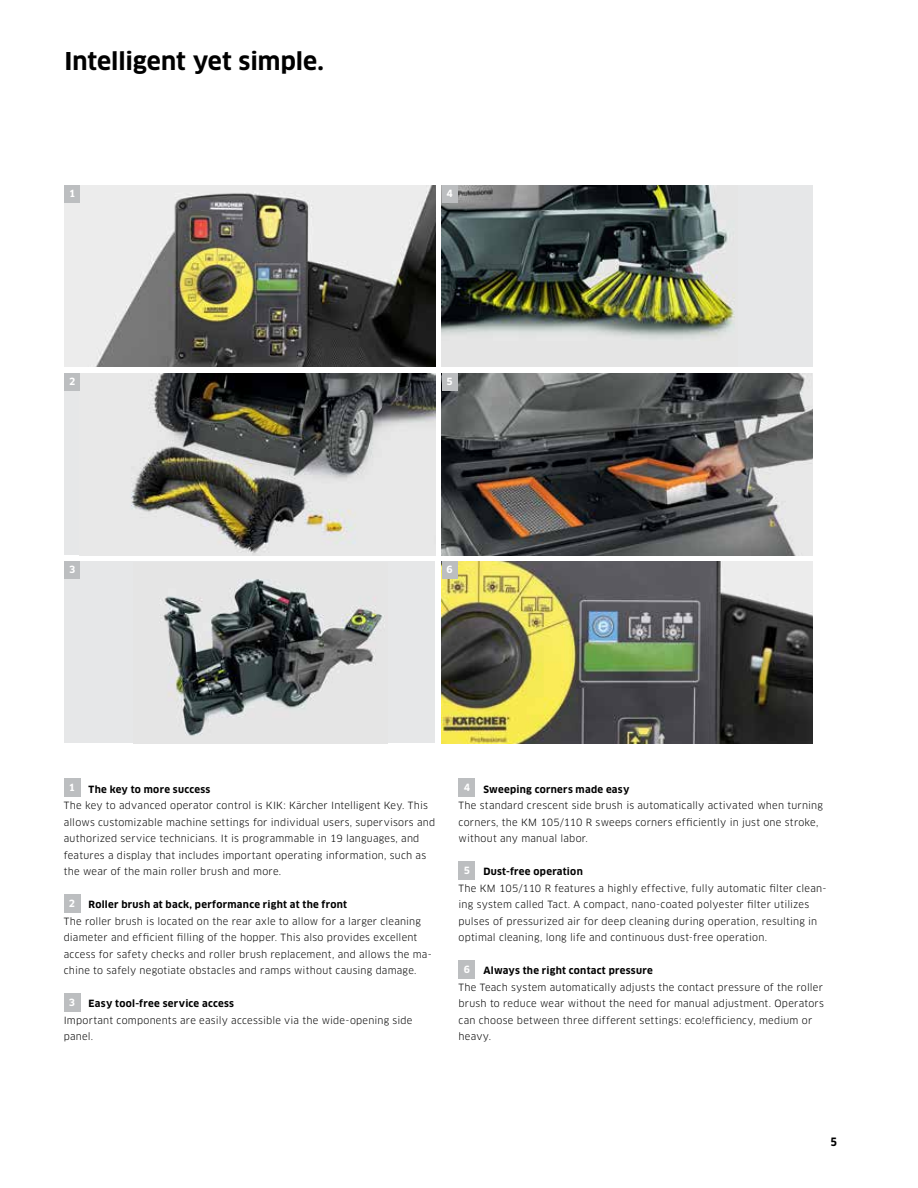
<style>
.page{position:relative;width:918px;height:1188px;background:#fff}
.page>*{position:absolute;margin:0;border:0;box-sizing:border-box;transform-origin:0 0}
.t1{font:700 24px "Clan Pro";color:#000}
.t2{font:700 11.25px "Clan Pro Narr";color:#000}
.t3{font:9.75px/16.5px "Clan Pro";letter-spacing:.02em;color:#000}
.t4{font:700 9.75px "Clan Pro";letter-spacing:.025em;color:#000}
.t5{font:700 9.75px "Clan Pro";color:#fff}
</style>
<div class="page">
<div style="left:64px;top:373px;width:371px;height:182px;background:#e6e7e8"></div>
<img style="left:131px;top:373px;width:304px;height:181px">
<div style="left:64px;top:373px;width:16px;height:17px;background:#bcbec0"></div>
<img style="left:442px;top:373px;width:371px;height:182px">
<div style="left:442px;top:185px;width:371px;height:182px;background:#e6e7e8"></div>
<img style="left:442px;top:185px;width:293px;height:154px">
<div style="left:64px;top:561px;width:371px;height:182px;background:#e6e7e8"></div>
<img style="left:160px;top:579px;width:223px;height:157px">
<img style="left:64px;top:185px;width:371px;height:182px">
<div style="left:64px;top:185px;width:16px;height:17px;background:#bcbec0"></div>
<div style="left:64px;top:561px;width:16px;height:17px;background:#bcbec0"></div>
<div style="left:442px;top:185px;width:15px;height:17px;background:#bcbec0"></div>
<div style="left:442px;top:373px;width:15px;height:17px;background:#bcbec0"></div>
<img style="left:442px;top:561px;width:371px;height:182px">
<div style="left:442px;top:561px;width:15px;height:17px;background:#bcbec0"></div>
<div style="left:64px;top:778px;width:16px;height:19px;background:#bcbec0"></div>
<div style="left:64px;top:894px;width:16px;height:19px;background:#bcbec0"></div>
<div style="left:64px;top:993px;width:16px;height:19px;background:#bcbec0"></div>
<div style="left:459px;top:778px;width:16px;height:19px;background:#bcbec0"></div>
<div style="left:459px;top:861px;width:16px;height:19px;background:#bcbec0"></div>
<div style="left:459px;top:960px;width:16px;height:19px;background:#bcbec0"></div>
<h1 class="t1" style="left:64px;top:47px;width:261px">Intelligent yet simple.</h1>
<p class="t5" style="left:69px;top:188px;width:8px">1</p>
<p class="t5" style="left:446px;top:188px;width:8px">4</p>
<p class="t5" style="left:69px;top:376px;width:8px">2</p>
<p class="t5" style="left:446px;top:376px;width:8px">5</p>
<p class="t5" style="left:69px;top:564px;width:8px">3</p>
<p class="t5" style="left:446px;top:564px;width:8px">6</p>
<p class="t5" style="left:69px;top:782px;width:8px">1</p>
<p class="t4" style="left:89px;top:783px;width:123px">The key to more success</p>
<p class="t3" style="left:64px;top:797px;width:373px">The key to advanced operator control is KIK: Kärcher Intelligent Key. This allows customizable machine settings for individual users, supervisors and authorized service technicians. It is programmable in 19 languages, and features a display that includes important operating information, such as the wear of the main roller brush and more.</p>
<p class="t5" style="left:69px;top:897px;width:8px">2</p>
<p class="t4" style="left:89px;top:899px;width:260px">Roller brush at back, performance right at the front</p>
<p class="t3" style="left:64px;top:913px;width:369px">The roller brush is located on the rear axle to allow for a larger cleaning diameter and efficient filling of the hopper. This also provides excellent access for safety checks and roller brush replacement, and allows the ma&shy;chine to safely negotiate obstacles and ramps without causing damage.</p>
<p class="t5" style="left:69px;top:996px;width:8px">3</p>
<p class="t4" style="left:89px;top:998px;width:147px">Easy tool-free service access</p>
<p class="t3" style="left:64px;top:1012px;width:350px">Important components are easily accessible via the wide-opening side panel.</p>
<p class="t5" style="left:464px;top:782px;width:8px">4</p>
<p class="t4" style="left:483px;top:783px;width:148px">Sweeping corners made easy</p>
<p class="t3" style="left:459px;top:797px;width:366px">The standard crescent side brush is automatically activated when turning corners, the KM 105/110 R sweeps corners efficiently in just one stroke, without any manual labor.</p>
<p class="t5" style="left:464px;top:864px;width:8px">5</p>
<p class="t4" style="left:483px;top:866px;width:101px">Dust-free operation</p>
<p class="t3" style="left:459px;top:880px;width:369px">The KM 105/110 R features a highly effective, fully automatic filter clean&shy;ing system called Tact. A compact, nano-coated polyester filter utilizes pulses of pressurized air for deep cleaning during operation, resulting in optimal cleaning, long life and continuous dust-free operation.</p>
<p class="t5" style="left:464px;top:963px;width:8px">6</p>
<p class="t4" style="left:483px;top:965px;width:171px">Always the right contact pressure</p>
<p class="t3" style="left:459px;top:979px;width:367px">The Teach system automatically adjusts the contact pressure of the roller brush to reduce wear without the need for manual adjustment. Operators can choose between three different settings: eco!efficiency, medium or heavy.</p>
<p class="t2" style="left:831px;top:1135px;width:8px">5</p>
</div>
